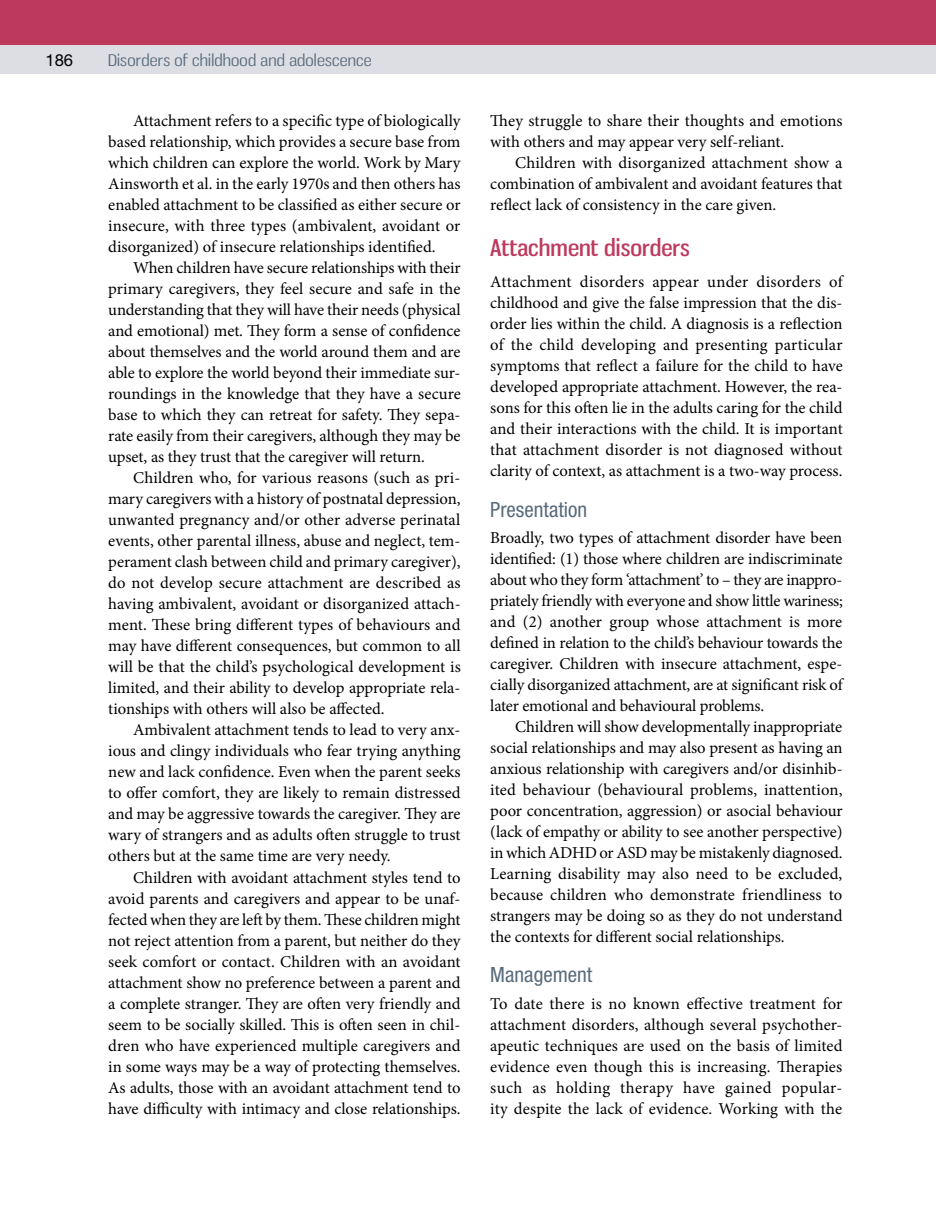
<style>
.page{position:relative;width:936px;height:1219px;background:#fff}
.page>*{position:absolute;margin:0;border:0;box-sizing:border-box;transform-origin:0 0}
.t1{font:22.75px "Gnuolane Rg";color:#be395e;scale:1.2 1}
.t2{font:condensed 21px "Helvetica Neue LT Std";color:#596b7b}
.t3{font:16.62px/21px "Minion Pro";letter-spacing:-.005em;color:#000;text-align:justify}
.t4{font:16.62px "Helvetica Neue LT Std";color:#000}
.t5{font:15.75px "Gnuolane Bk";letter-spacing:.01em;color:#596b7b;scale:1.2 1}
</style>
<div class="page">
<div style="left:0;top:43px;width:936px;height:31px;background:#dcdee4"></div>
<div style="left:0;top:0;width:936px;height:45px;background:#be395e"></div>
<p class="t4" style="left:45px;top:50px;width:29px">186</p>
<p class="t5" style="left:108px;top:50px;width:221px">Disorders of childhood and adolescence</p>
<p class="t3" style="left:108px;top:111px;width:354px;text-indent:25px">Attachment refers to a specific type of biologically based relationship, which provides a secure base from which children can explore the world. Work by Mary Ainsworth et al. in the early 1970s and then others has enabled attachment to be classified as either secure or insecure, with three types (ambivalent, avoidant or disorganized) of insecure relationships identified.</p>
<p class="t3" style="left:108px;top:258px;width:354px;text-indent:25px">When children have secure relationships with their primary caregivers, they feel secure and safe in the understanding that they will have their needs (physical and emotional) met. They form a sense of confidence about themselves and the world around them and are able to explore the world beyond their immediate sur&shy;roundings in the knowledge that they have a secure base to which they can retreat for safety. They sepa&shy;rate easily from their caregivers, although they may be upset, as they trust that the caregiver will return.</p>
<p class="t3" style="left:108px;top:468px;width:354px;text-indent:25px">Children who, for various reasons (such as pri&shy;mary caregivers with a history of postnatal depression, unwanted pregnancy and/or other adverse perinatal events, other parental illness, abuse and neglect, tem&shy;perament clash between child and primary caregiver), do not develop secure attachment are described as having ambivalent, avoidant or disorganized attach&shy;ment. These bring different types of behaviours and may have different consequences, but common to all will be that the child’s psychological development is limited, and their ability to develop appropriate rela&shy;tionships with others will also be affected.</p>
<p class="t3" style="left:108px;top:720px;width:354px;text-indent:25px">Ambivalent attachment tends to lead to very anx&shy;ious and clingy individuals who fear trying anything new and lack confidence. Even when the parent seeks to offer comfort, they are likely to remain distressed and may be aggressive towards the caregiver. They are wary of strangers and as adults often struggle to trust others but at the same time are very needy.</p>
<p class="t3" style="left:108px;top:867px;width:354px;text-indent:25px">Children with avoidant attachment styles tend to avoid parents and caregivers and appear to be unaf&shy;fected when they are left by them. These children might not reject attention from a parent, but neither do they seek comfort or contact. Children with an avoidant attachment show no preference between a parent and a complete stranger. They are often very friendly and seem to be socially skilled. This is often seen in chil&shy;dren who have experienced multiple caregivers and in some ways may be a way of protecting themselves.<br>As adults, those with an avoidant attachment tend to have difficulty with intimacy and close relationships.</p>
<p class="t3" style="left:490px;top:110px;width:354px">They struggle to share their thoughts and emotions with others and may appear very self-reliant.</p>
<p class="t3" style="left:490px;top:152px;width:354px;text-indent:25px">Children with disorganized attachment show a combination of ambivalent and avoidant features that reflect lack of consistency in the care given.</p>
<h1 class="t1" style="left:490px;top:234px;width:168px">Attachment disorders</h1>
<p class="t3" style="left:490px;top:272px;width:354px">Attachment disorders appear under disorders of childhood and give the false impression that the dis&shy;order lies within the child. A diagnosis is a reflection of the child developing and presenting particular symptoms that reflect a failure for the child to have developed appropriate attachment. However, the rea&shy;sons for this often lie in the adults caring for the child and their interactions with the child. It is important that attachment disorder is not diagnosed without clarity of context, as attachment is a two-way process.</p>
<p class="t2" style="left:490px;top:497px;width:98px">Presentation</p>
<p class="t3" style="left:490px;top:527px;width:354px">Broadly, two types of attachment disorder have been identified: (1) those where children are indiscriminate about who they form ‘attachment’ to – they are inappro&shy;priately friendly with everyone and show little wariness; and (2) another group whose attachment is more defined in relation to the child’s behaviour towards the caregiver. Children with insecure attachment, espe&shy;cially disorganized attachment, are at significant risk of later emotional and behavioural problems.</p>
<p class="t3" style="left:490px;top:716px;width:354px;text-indent:25px">Children will show developmentally inappropriate social relationships and may also present as having an anxious relationship with caregivers and/or disinhib&shy;ited behaviour (behavioural problems, inattention, poor concentration, aggression) or asocial behaviour (lack of empathy or ability to see another perspective) in which ADHD or ASD may be mistakenly diagnosed.<br>Learning disability may also need to be excluded, because children who demonstrate friendliness to strangers may be doing so as they do not understand the contexts for different social relationships.</p>
<p class="t2" style="left:490px;top:963px;width:104px">Management</p>
<p class="t3" style="left:490px;top:993px;width:354px">To date there is no known effective treatment for attachment disorders, although several psychother&shy;apeutic techniques are used on the basis of limited evidence even though this is increasing. Therapies such as holding therapy have gained popular&shy;ity despite the lack of evidence. Working with the</p>
</div>
